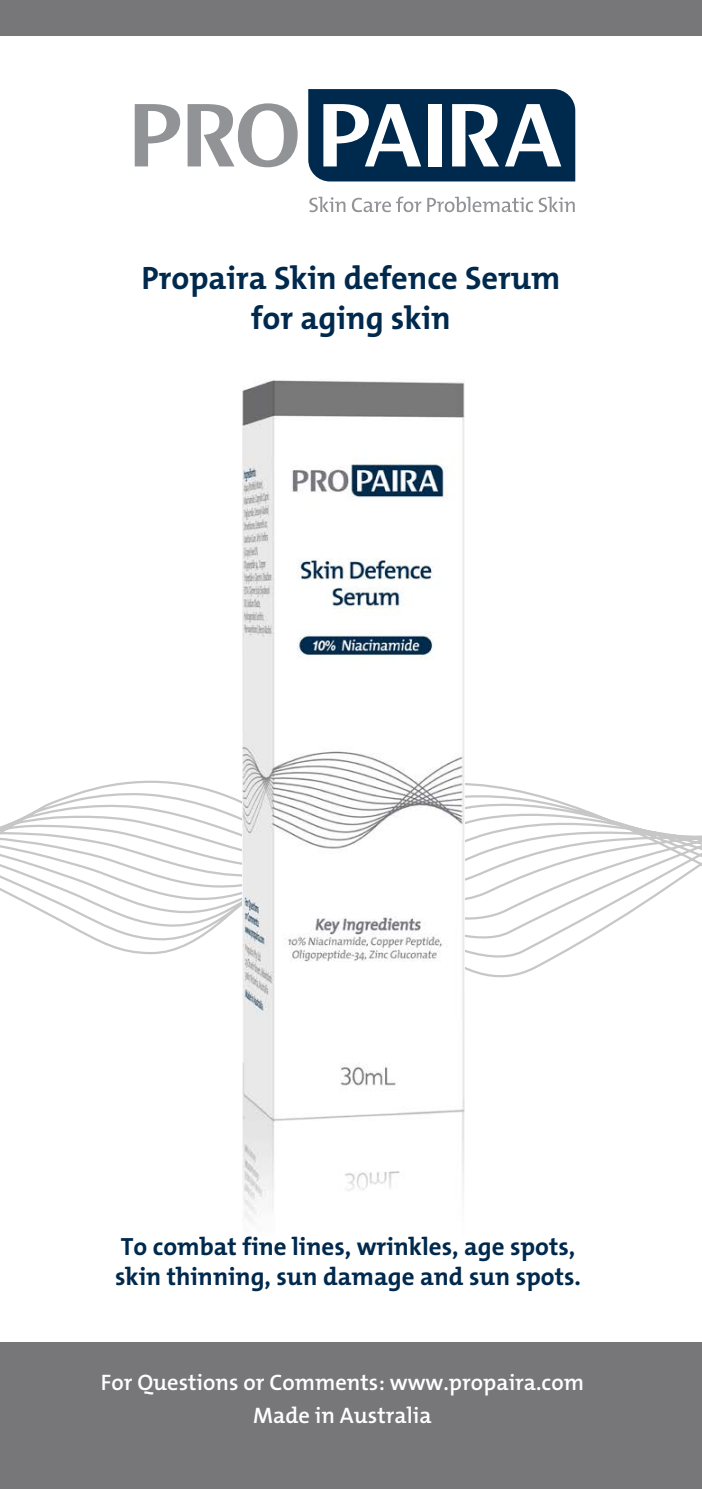
<style>
.page{position:relative;width:702px;height:1489px;background:#fff}
.page>*{position:absolute;margin:0;border:0;box-sizing:border-box;transform-origin:0 0}
.t1{font:700 32.5px/40px "The Mix B7";color:#00294e;text-align:center}
.t2{font:700 25px/30px "The Mix B7";color:#00294e}
.t3{font:600 22.5px/32.5px "The Mix B6";color:#fff;text-align:center}
</style>
<div class="page">
<svg style="left:135px;top:104px;width:45px;height:62px"></svg>
<svg style="left:187px;top:103px;width:110px;height:64px"></svg>
<svg style="left:308px;top:89px;width:267px;height:92px"></svg>
<svg style="left:427px;top:197px;width:147px;height:15px"></svg>
<svg style="left:352px;top:196px;width:69px;height:16px"></svg>
<svg style="left:309px;top:197px;width:36px;height:15px"></svg>
<svg style="left:0;top:780px;width:702px;height:197px"></svg>
<img style="left:242px;top:380px;width:222px;height:841px">
<div style="left:0;top:1341px;width:702px;height:147px;background:#77777a"></div>
<div style="left:0;top:0;width:702px;height:35px;background:#77777a"></div>
<h1 class="t1" style="left:141px;top:258px;width:420px">Propaira Skin defence Serum for aging skin</h1>
<p class="t2" style="left:115px;top:1232px;width:467px">To combat fine lines, wrinkles, age spots, skin thinning, sun damage and sun spots.</p>
<p class="t3" style="left:101px;top:1366px;width:484px">For Questions or Comments: www.propaira.com<br>Made in Australia</p>
</div>
